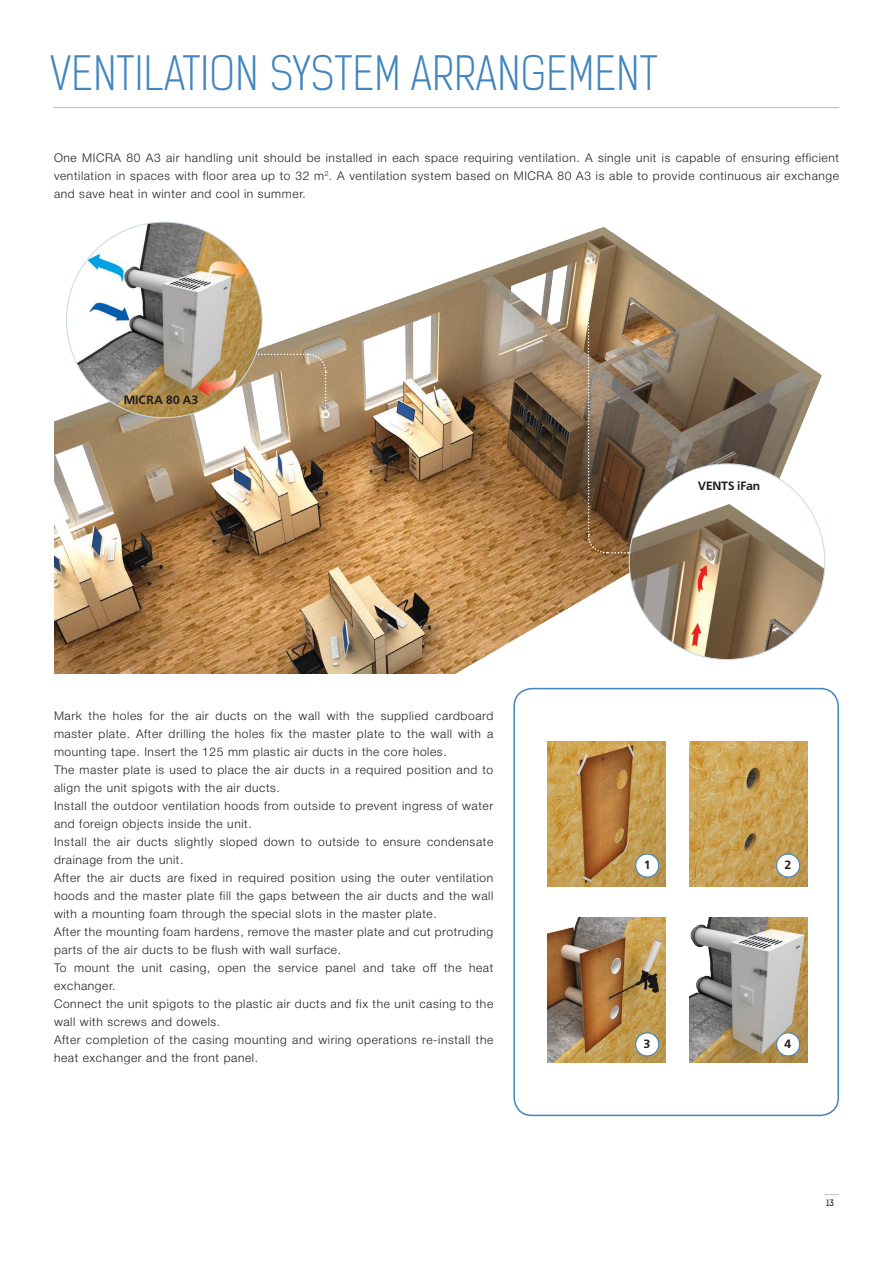
<style>
.page{position:relative;width:893px;height:1263px;background:#fff}
.page>*{position:absolute;margin:0;border:0;box-sizing:border-box;transform-origin:0 0}
.t1{font:45px "Kelson Sans Light BG";letter-spacing:.01em;color:#4185be}
.t2{font:300 12px/18px "Helvetica Neue Cyr";letter-spacing:.05em;color:#231f20;text-align:justify}
.t3{font:700 12px "Free Set C";letter-spacing:-.01em;color:#231f20}
.t4{font:8.4px "Kelson Sans Regular RU";color:#231f20;scale:1.08 1}
</style>
<div class="page">
<svg style="left:824px;top:1194px;width:15px;height:1px"></svg>
<img style="left:54px;top:221px;width:772px;height:452px">
<img style="left:629px;top:464px;width:196px;height:195px;border-radius:98px">
<div style="left:513px;top:688px;width:326px;height:428px;border:2px solid #4185be;border-radius:18px"></div>
<img style="left:548px;top:742px;width:118px;height:144px">
<img style="left:689px;top:742px;width:118px;height:144px">
<img style="left:548px;top:918px;width:118px;height:144px">
<img style="left:689px;top:918px;width:118px;height:144px">
<div style="left:636px;top:854px;width:23px;height:23px;background:#fff;border-radius:50%"></div>
<div style="left:635px;top:853px;width:24px;height:25px;border:1px solid #4185be;border-radius:50%"></div>
<div style="left:636px;top:1033px;width:23px;height:23px;background:#fff;border-radius:50%"></div>
<div style="left:635px;top:1032px;width:24px;height:24px;border:1px solid #4185be;border-radius:50%"></div>
<div style="left:777px;top:1033px;width:23px;height:23px;background:#fff;border-radius:50%"></div>
<div style="left:776px;top:1032px;width:24px;height:24px;border:1px solid #4185be;border-radius:50%"></div>
<div style="left:777px;top:854px;width:23px;height:23px;background:#fff;border-radius:50%"></div>
<div style="left:776px;top:853px;width:24px;height:25px;border:1px solid #4185be;border-radius:50%"></div>
<hr style="left:54px;top:107px;width:785px;height:1px;background:#b1bbce">
<svg style="left:587px;top:263px;width:42px;height:291px;background:#81684f"></svg>
<div style="left:585px;top:257px;width:7px;height:8px;border:2px solid #fff;border-radius:50%"></div>
<svg style="left:252px;top:353px;width:75px;height:59px"></svg>
<div style="left:322px;top:411px;width:8px;height:7px;border:2px solid #fff;border-radius:50%"></div>
<img style="left:66px;top:222px;width:196px;height:196px;border-radius:98px">
<h1 class="t1" style="left:50px;top:46px;width:609px">VENTILATION SYSTEM ARRANGEMENT</h1>
<p class="t2" style="left:54px;top:149px;width:786px">One MICRA 80 A3 air handling unit should be installed in each space requiring ventilation. A single unit is capable of ensuring efficient ventilation in spaces with floor area up to 32 m<sup>2</sup>. A ventilation system based on MICRA 80 A3 is able to provide continuous air exchange and save heat in winter and cool in summer.</p>
<p class="t3" style="left:124px;top:393px;width:76px">MICRA 80 A3</p>
<p class="t2" style="left:54px;top:707px;width:441px;text-align:left">Mark the holes for the air ducts on the wall with the supplied cardboard master plate. After drilling the holes fix the master plate to the wall with a mounting tape. Insert the 125 mm plastic air ducts in the core holes.<br>The master plate is used to place the air ducts in a required position and to align the unit spigots with the air ducts.<br>Install the outdoor ventilation hoods from outside to prevent ingress of water and foreign objects inside the unit.<br>Install the air ducts slightly sloped down to outside to ensure condensate drainage from the unit.<br>After the air ducts are fixed in required position using the outer ventilation hoods and the master plate fill the gaps between the air ducts and the wall with a mounting foam through the special slots in the master plate.<br>After the mounting foam hardens, remove the master plate and cut protruding parts of the air ducts to be flush with wall surface.<br>To mount the unit casing, open the service panel and take off the heat exchanger.<br>Connect the unit spigots to the plastic air ducts and fix the unit casing to the wall with screws and dowels.<br>After completion of the casing mounting and wiring operations re-install the heat exchanger and the front panel.</p>
<p class="t3" style="left:698px;top:479px;width:64px">VENTS iFan</p>
<p class="t3" style="left:644px;top:858px;width:7px">1</p>
<p class="t3" style="left:784px;top:858px;width:8px">2</p>
<p class="t3" style="left:644px;top:1037px;width:8px">3</p>
<p class="t3" style="left:784px;top:1037px;width:9px">4</p>
<p class="t4" style="left:826px;top:1198px;width:9px">13</p>
</div>
